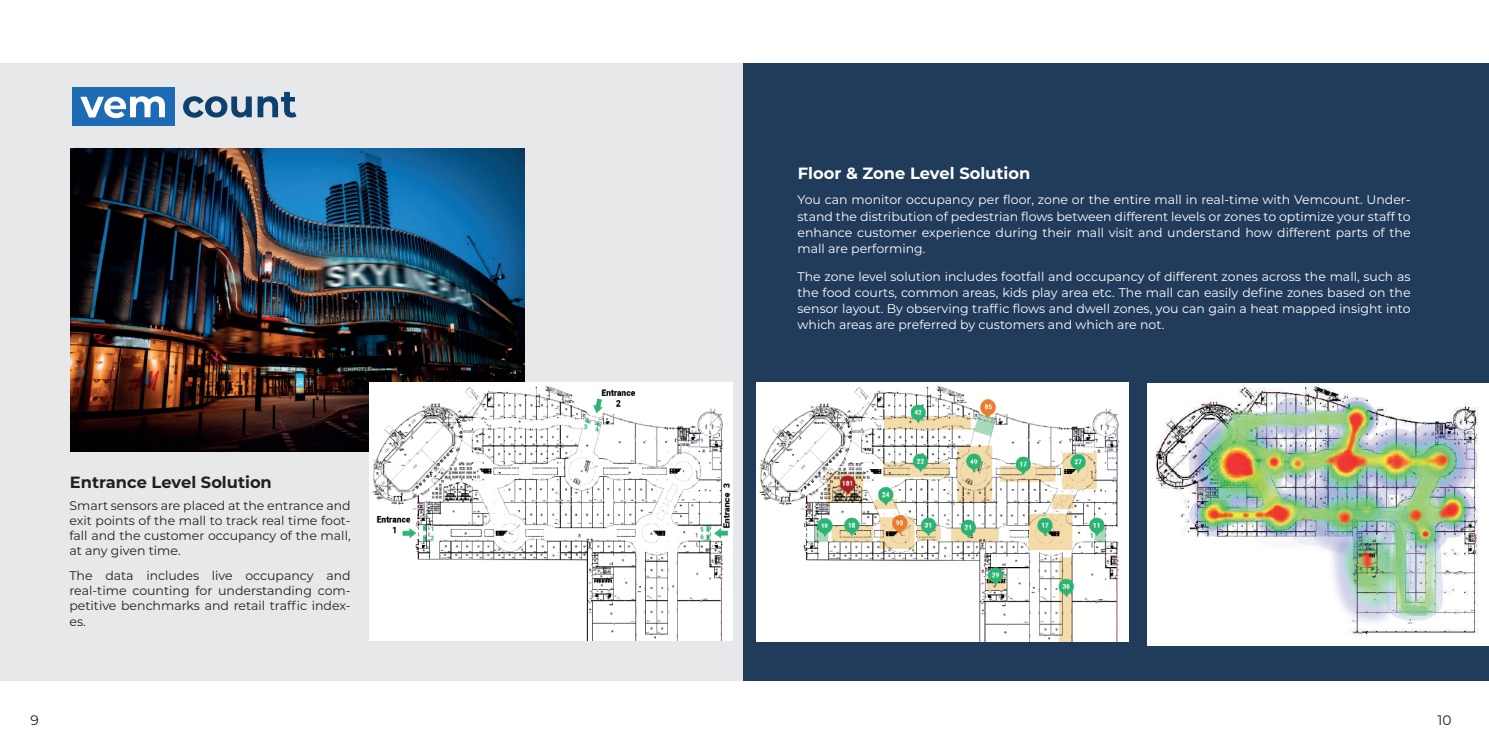
<style>
.page{position:relative;width:1489px;height:745px;background:#fff}
.page>*{position:absolute;margin:0;border:0;box-sizing:border-box;transform-origin:0 0}
.t1{font:700 16.25px "Montserrat";color:#fff}
.t2{font:700 16.25px "Montserrat";color:#231f20}
.t3{font:13.75px "Montserrat";color:#231f20}
.t4{font:12.5px/16.2px "Montserrat";color:#fff;text-align:justify}
.t5{font:12.5px/15px "Montserrat";color:#231f20;text-align:justify}
</style>
<div class="page">
<div style="left:0;top:64px;width:1487px;height:616px;background:#e7e8e9"></div>
<div style="left:743px;top:64px;width:745px;height:616px;background:#213b5b"></div>
<img style="left:71px;top:149px;width:454px;height:302px">
<img style="left:1147px;top:383px;width:341px;height:262px">
<img style="left:369px;top:382px;width:364px;height:258px">
<img style="left:756px;top:382px;width:372px;height:258px">
<div style="left:72px;top:87px;width:102px;height:39px;background:#1d6ab5"></div>
<svg style="left:183px;top:92px;width:113px;height:26px"></svg>
<svg style="left:80px;top:96px;width:85px;height:22px"></svg>
<h1 class="t2" style="left:70px;top:470px;width:203px">Entrance Level Solution</h1>
<p class="t5" style="left:69px;top:497px;width:283px">Smart sensors are placed at the entrance and exit points of the mall to track real time foot&shy;fall and the customer occupancy of the mall, at any given time.</p>
<p class="t5" style="left:69px;top:567px;width:283px">The data includes live occupancy and real-time counting for understanding com&shy;petitive benchmarks and retail traffic index&shy;es.</p>
<p class="t3" style="left:31px;top:710px;width:10px">9</p>
<h1 class="t1" style="left:797px;top:162px;width:234px">Floor &amp; Zone Level Solution</h1>
<p class="t4" style="left:797px;top:191px;width:614px">You can monitor occupancy per floor, zone or the entire mall in real-time with Vemcount. Under&shy;stand the distribution of pedestrian flows between different levels or zones to optimize your staff to enhance customer experience during their mall visit and understand how different parts of the mall are performing.</p>
<p class="t4" style="left:797px;top:267px;width:614px">The zone level solution includes footfall and occupancy of different zones across the mall, such as the food courts, common areas, kids play area etc. The mall can easily define zones based on the sensor layout. By observing traffic flows and dwell zones, you can gain a heat mapped insight into which areas are preferred by customers and which are not.</p>
<p class="t3" style="left:1437px;top:710px;width:16px">10</p>
</div>
